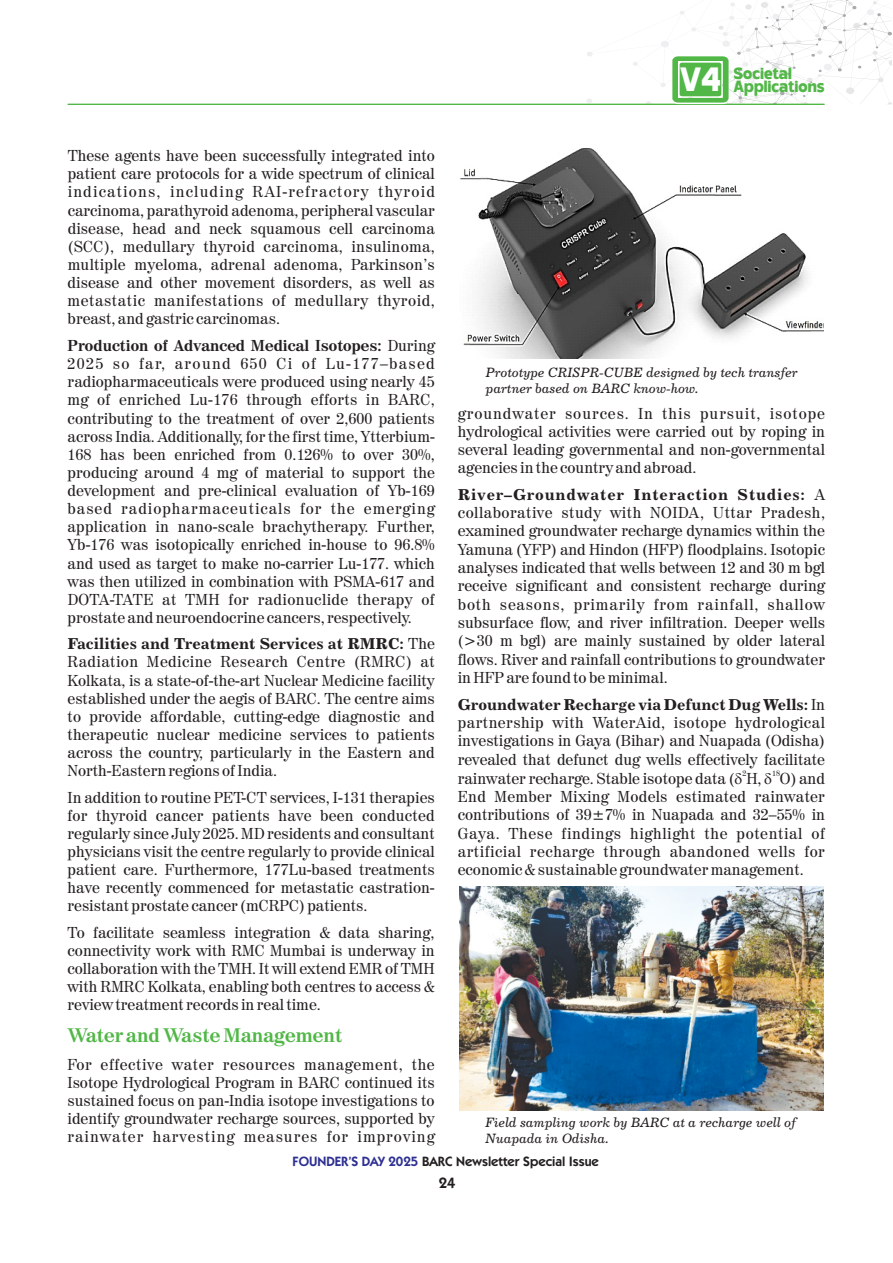
<style>
.page{position:relative;width:893px;height:1263px;background:#fff}
.page>*{position:absolute;margin:0;border:0;box-sizing:border-box;transform-origin:0 0}
.t1{font:700 19.5px "Century 725 BT";color:#51b747}
.t2{font:800 16.35px/12.5px "Invisible";color:#51b747}
.t3{font:15.75px/18.1px "Century 725 BT";color:#231f20;text-align:justify}
.t4{font:15.75px "Century 731 BT Bold A";color:#231f20}
.t5{font:15.75px "Century 731 BT Bold A";letter-spacing:.05em;color:#231f20}
.t6{font:600 15px "Kabel IT Cby BT";color:#231f20}
.t7{font:13.5px/16.2px "Century 731 BT Italic A";color:#231f20}
.t8{font:600 13.5px "Kabel IT Cby BT";color:#231f20}
.t9{font:7.8px "Century 725 BT";color:#231f20}
.s1{font-weight:700}
.s2{font-family:"Century 725 BT"}
.s3{font-size:33.6px;color:#fff}
.s4{color:#2e3092}
</style>
<div class="page">
<img style="left:459px;top:886px;width:365px;height:225px">
<img style="left:460px;top:149px;width:364px;height:209px">
<svg style="left:67px;top:0;width:825px;height:105px"></svg>
<p class="t3" style="left:68px;top:148px;width:369px">These agents have been successfully integrated into patient care protocols for a wide spectrum of clinical indications, including RAI-refractory thyroid carcinoma, parathyroid adenoma, peripheral vascular disease, head and neck squamous cell carcinoma (SCC), medullary thyroid carcinoma, insulinoma, multiple myeloma, adrenal adenoma, Parkinson’s disease and other movement disorders, as well as metastatic manifestations of medullary thyroid, breast, and gastric carcinomas.</p>
<p class="t3" style="left:68px;top:338px;width:369px"><span class="s1">Production of Advanced Medical Isotopes:</span> During 2025 so far, around 650 Ci of Lu-177–based radiopharmaceuticals were produced using nearly 45 mg of enriched Lu-176 through efforts in BARC, contributing to the treatment of over 2,600 patients across India. Additionally, for the first time, Ytterbium-168 has been enriched from 0.126% to over 30%, producing around 4 mg of material to support the development and pre-clinical evaluation of Yb-169 based radiopharmaceuticals for the emerging application in nano-scale brachytherapy. Further, Yb-176 was isotopically enriched in-house to 96.8% and used as target to make no-carrier Lu-177. which was then utilized in combination with PSMA-617 and DOTA-TATE at TMH for radionuclide therapy of prostate and neuroendocrine cancers, respectively.</p>
<p class="t4" style="left:68px;top:637px;width:369px">Facilities and Treatment Services at RMRC: <span class="s2">The</span></p>
<p class="t3" style="left:68px;top:654px;width:369px">Radiation Medicine Research Centre (RMRC) at Kolkata, is a state-of-the-art Nuclear Medicine facility established under the aegis of BARC. The centre aims to provide affordable, cutting-edge diagnostic and therapeutic nuclear medicine services to patients across the country, particularly in the Eastern and North-Eastern regions of India.</p>
<p class="t3" style="left:68px;top:789px;width:369px">In addition to routine PET-CT services, I-131 therapies for thyroid cancer patients have been conducted regularly since July 2025. MD residents and consultant physicians visit the centre regularly to provide clinical patient care. Furthermore, 177Lu-based treatments have recently commenced for metastatic castration&shy;resistant prostate cancer (mCRPC) patients.</p>
<p class="t3" style="left:68px;top:925px;width:369px">To facilitate seamless integration &amp; data sharing, connectivity work with RMC Mumbai is underway in collaboration with the TMH. It will extend EMR of TMH with RMRC Kolkata, enabling both centres to access &amp; review treatment records in real time.</p>
<p class="t1" style="left:68px;top:1027px;width:276px">Water and Waste Management</p>
<p class="t3" style="left:68px;top:1056px;width:369px">For effective water resources management, the Isotope Hydrological Program in BARC continued its sustained focus on pan-India isotope investigations to identify groundwater recharge sources, supported by rainwater harvesting measures for improving</p>
<p class="t2" style="left:680px;top:69px;width:146px;text-indent:54px">Societal<br><span class="s3">V4</span> Applications</p>
<p class="t7" style="left:486px;top:365px;width:313px">Prototype CRISPR-CUBE designed by tech transfer partner based on BARC know-how.</p>
<p class="t3" style="left:458px;top:405px;width:369px">groundwater sources. In this pursuit, isotope hydrological activities were carried out by roping in several leading governmental and non-governmental agencies in the country and abroad.</p>
<p class="t5" style="left:458px;top:488px;width:369px">River–Groundwater Interaction Studies: <span class="s2">A</span></p>
<p class="t3" style="left:458px;top:505px;width:369px">collaborative study with NOIDA, Uttar Pradesh, examined groundwater recharge dynamics within the Yamuna (YFP) and Hindon (HFP) floodplains. Isotopic analyses indicated that wells between 12 and 30 m bgl receive significant and consistent recharge during both seasons, primarily from rainfall, shallow subsurface flow, and river infiltration. Deeper wells (&gt;30 m bgl) are mainly sustained by older lateral flows. River and rainfall contributions to groundwater in HFP are found to be minimal.</p>
<p class="t4" style="left:458px;top:698px;width:369px">Groundwater Recharge via Defunct Dug Wells: <span class="s2">In</span></p>
<p class="t3" style="left:458px;top:715px;width:369px">partnership with WaterAid, isotope hydrological investigations in Gaya (Bihar) and Nuapada (Odisha) revealed that defunct dug wells effectively facilitate</p>
<p class="t9" style="left:742px;top:770px;width:5px">2</p>
<p class="t9" style="left:772px;top:770px;width:9px">18</p>
<p class="t3" style="left:458px;top:770px;width:369px">rainwater recharge. Stable isotope data ( H, O) and End Member Mixing Models estimated rainwater contributions of 39±7% in Nuapada and 32–55% in Gaya. These findings highlight the potential of artificial recharge through abandoned wells for economic &amp; sustainable groundwater management.</p>
<p class="t7" style="left:485px;top:1116px;width:312px">Field sampling work by BARC at a recharge well of<br>Nuapada in Odisha.</p>
<p class="t8" style="left:293px;top:1155px;width:308px"><span class="s4">FOUNDER’S DAY 2025</span> BARC Newsletter Special Issue</p>
<p class="t6" style="left:439px;top:1176px;width:18px">24</p>
</div>
